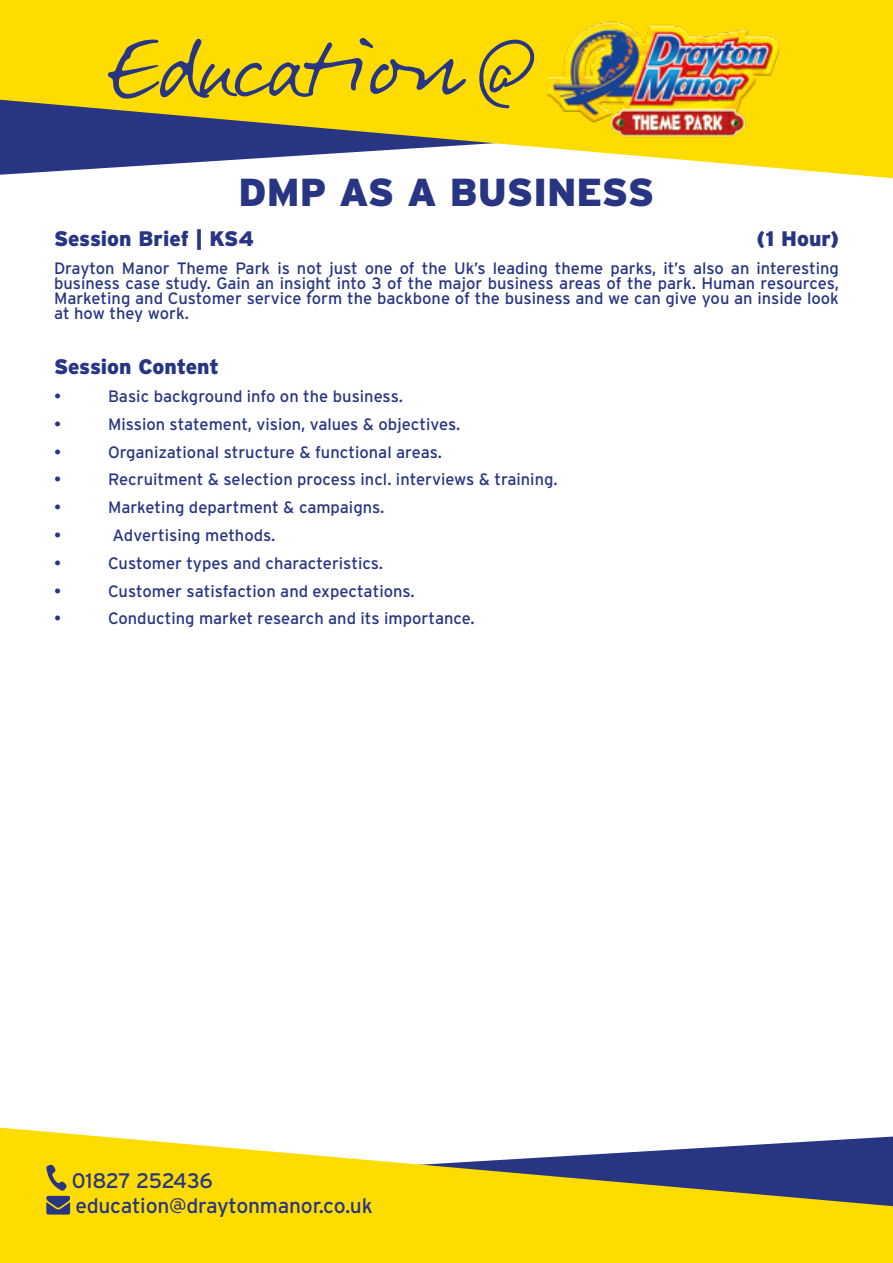
<style>
.page{position:relative;width:893px;height:1263px;background:#fff}
.page>*{position:absolute;margin:0;border:0;box-sizing:border-box;transform-origin:0 0}
.t1{font:900 39px "Interstate";color:#283583}
.t2{font:21px "Interstate";letter-spacing:-.01em;color:#283583}
.t3{font:900 21px "Interstate";color:#283583}
.t4{font:16.5px/15px "Interstate";color:#283583;text-align:justify}
</style>
<div class="page">
<svg style="left:0;top:0;width:893px;height:178px;fill:#ffdc00"></svg>
<svg style="left:107px;top:38px;width:359px;height:61px"></svg>
<svg style="left:479px;top:40px;width:55px;height:68px"></svg>
<img style="left:547px;top:0;width:238px;height:158px">
<svg style="left:0;top:1128px;width:893px;height:135px;fill:#ffdc00"></svg>
<svg style="left:46px;top:1165px;width:24px;height:49px"></svg>
<p class="t1" style="left:239px;top:170px;width:417px">DMP AS A BUSINESS</p>
<p class="t3" style="left:54px;top:227px;width:201px">Session Brief | KS4</p>
<p class="t3" style="left:756px;top:227px;width:84px">(1 Hour)</p>
<p class="t4" style="left:54px;top:260px;width:786px">Drayton Manor Theme Park is not just one of the Uk’s leading theme parks, it’s also an interesting business case study. Gain an insight into 3 of the major business areas of the park. Human resources, Marketing and Customer service form the backbone of the business and we can give you an inside look at how they work.</p>
<p class="t3" style="left:54px;top:355px;width:166px">Session Content</p>
<p class="t4" style="left:54px;top:389px;width:9px">•</p>
<p class="t4" style="left:108px;top:389px;width:296px">Basic background info on the business.</p>
<p class="t4" style="left:54px;top:416px;width:9px">•</p>
<p class="t4" style="left:108px;top:416px;width:354px">Mission statement, vision, values &amp; objectives.</p>
<p class="t4" style="left:54px;top:444px;width:9px">•</p>
<p class="t4" style="left:108px;top:444px;width:336px">Organizational structure &amp; functional areas.</p>
<p class="t4" style="left:54px;top:472px;width:9px">•</p>
<p class="t4" style="left:108px;top:472px;width:451px">Recruitment &amp; selection process incl. interviews &amp; training.</p>
<p class="t4" style="left:54px;top:500px;width:9px">•</p>
<p class="t4" style="left:108px;top:500px;width:278px">Marketing department &amp; campaigns.</p>
<p class="t4" style="left:54px;top:527px;width:9px">•</p>
<p class="t4" style="left:112px;top:527px;width:164px">Advertising methods.</p>
<p class="t4" style="left:54px;top:555px;width:9px">•</p>
<p class="t4" style="left:108px;top:555px;width:277px">Customer types and characteristics.</p>
<p class="t4" style="left:54px;top:583px;width:9px">•</p>
<p class="t4" style="left:108px;top:583px;width:308px">Customer satisfaction and expectations.</p>
<p class="t4" style="left:54px;top:611px;width:9px">•</p>
<p class="t4" style="left:108px;top:611px;width:368px">Conducting market research and its importance.</p>
<p class="t2" style="left:72px;top:1169px;width:142px">01827 252436</p>
<p class="t2" style="left:75px;top:1194px;width:299px">education@draytonmanor.co.uk</p>
</div>
